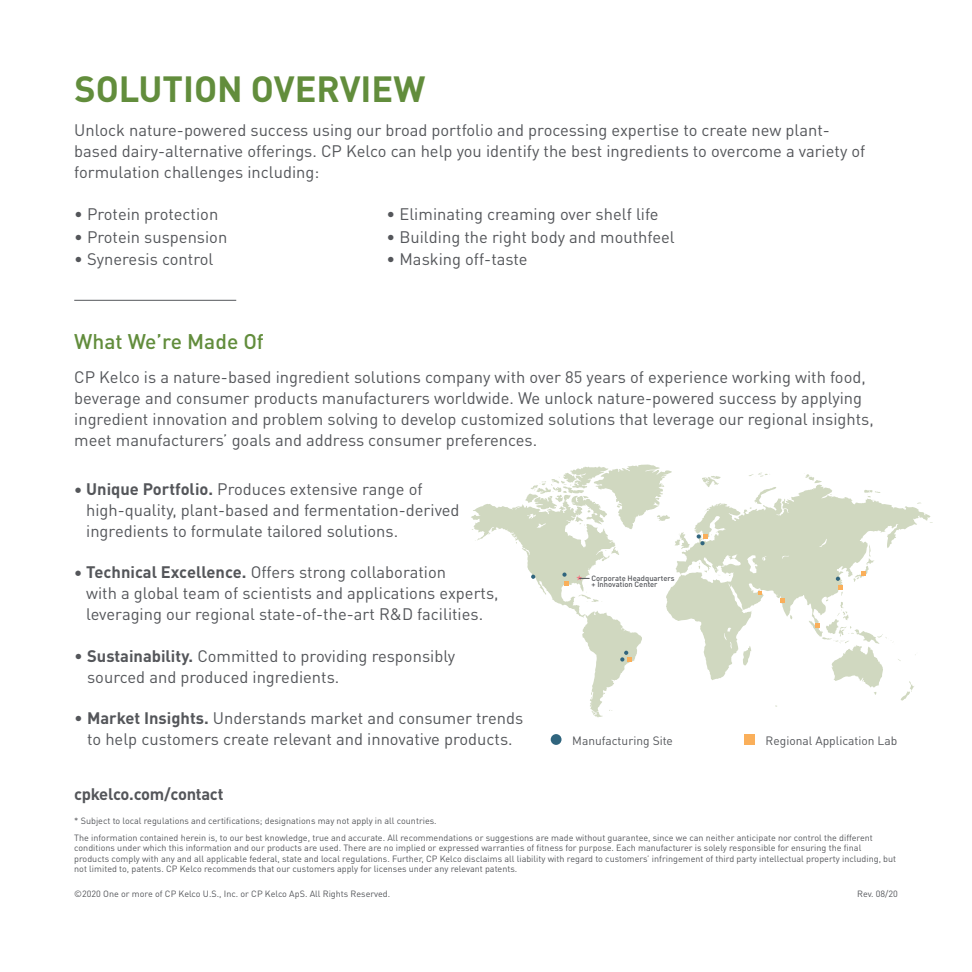
<style>
.page{position:relative;width:972px;height:972px;background:#fff}
.page>*{position:absolute;margin:0;border:0;box-sizing:border-box;transform-origin:0 0}
.headers{font:700 36px "DIN Pro";color:#628d3c}
.body{font:500 21px "DIN Pro";color:#628d3c}
.body-2{font:16.5px/21px "DIN Pro";color:#54565a}
.t1{font:700 16.5px "DIN Pro";letter-spacing:-.015em;color:#54565a}
.t2{font:12px "DIN Pro";color:#54565a}
.t3{font:9px/10.5px "DIN Pro";color:#54565a}
.t4{font:500 7.65px/6.4px "DIN Pro";color:#54565a}
.s1{font-weight:700}
</style>
<div class="page">
<hr style="left:74px;top:300px;width:162px;height:1px;background:#54565a">
<div style="left:551px;top:734px;width:11px;height:11px;background:#30657e;border-radius:50%"></div>
<div style="left:744px;top:734px;width:11px;height:11px;background:#faaf5a"></div>
<svg style="left:471px;top:504px;width:171px;height:214px"></svg>
<svg style="left:525px;top:464px;width:147px;height:91px"></svg>
<svg style="left:702px;top:476px;width:19px;height:9px"></svg>
<svg style="left:805px;top:474px;width:17px;height:9px"></svg>
<svg style="left:666px;top:485px;width:265px;height:195px"></svg>
<svg style="left:864px;top:490px;width:17px;height:11px"></svg>
<svg style="left:749px;top:486px;width:28px;height:23px"></svg>
<svg style="left:749px;top:473px;width:21px;height:4px"></svg>
<svg style="left:578px;top:592px;width:25px;height:11px"></svg>
<svg style="left:698px;top:562px;width:9px;height:11px"></svg>
<svg style="left:780px;top:599px;width:4px;height:4px"></svg>
<svg style="left:758px;top:591px;width:4px;height:4px"></svg>
<svg style="left:809px;top:544px;width:108px;height:157px"></svg>
<svg style="left:562px;top:573px;width:6px;height:13px"></svg>
<svg style="left:531px;top:575px;width:4px;height:4px"></svg>
<svg style="left:620px;top:651px;width:12px;height:11px"></svg>
<svg style="left:697px;top:531px;width:20px;height:14px"></svg>
<svg style="left:576px;top:575px;width:14px;height:6px"></svg>
<p class="headers" style="left:74px;top:61px;width:352px">SOLUTION OVERVIEW</p>
<p class="body-2" style="left:74px;top:119px;width:793px">Unlock nature-powered success using our broad portfolio and processing expertise to create new plant&shy;based dairy-alternative offerings. CP Kelco can help you identify the best ingredients to overcome a variety of formulation challenges including:</p>
<p class="body-2" style="left:74px;top:203px;width:146px">• Protein protection</p>
<p class="body-2" style="left:74px;top:226px;width:155px">• Protein suspension</p>
<p class="body-2" style="left:74px;top:248px;width:141px">• Syneresis control</p>
<p class="body-2" style="left:387px;top:203px;width:274px">• Eliminating creaming over shelf life</p>
<p class="body-2" style="left:387px;top:226px;width:290px">• Building the right body and mouthfeel</p>
<p class="body-2" style="left:387px;top:248px;width:142px">• Masking off-taste</p>
<p class="body" style="left:74px;top:325px;width:191px">What We’re Made Of</p>
<p class="body-2" style="left:74px;top:366px;width:801px">CP Kelco is a nature-based ingredient solutions company with over 85 years of experience working with food, beverage and consumer products manufacturers worldwide. We unlock nature-powered success by applying ingredient innovation and problem solving to develop customized solutions that leverage our regional insights, meet manufacturers’ goals and address consumer preferences.</p>
<p class="body-2" style="left:86px;top:478px;width:375px;text-indent:-12px"><span class="s1">• Unique Portfolio.</span> Produces extensive range of high-quality, plant-based and fermentation-derived ingredients to formulate tailored solutions.</p>
<p class="body-2" style="left:86px;top:561px;width:414px;text-indent:-12px"><span class="s1">• Technical Excellence.</span> Offers strong collaboration<br>with a global team of scientists and applications experts, leveraging our regional state-of-the-art R&amp;D facilities.</p>
<p class="body-2" style="left:87px;top:645px;width:370px;text-indent:-13px">• <span class="s1">Sustainability.</span> Committed to providing responsibly sourced and produced ingredients.</p>
<p class="body-2" style="left:74px;top:707px;width:450px;text-align:center">• <span class="s1">Market Insights.</span> Understands market and consumer trends to help customers create relevant and innovative products.</p>
<p class="t4" style="left:592px;top:574px;width:85px">Corporate Headquarters + Innovation Center</p>
<p class="t2" style="left:572px;top:732px;width:102px">Manufacturing Site</p>
<p class="t2" style="left:766px;top:732px;width:133px">Regional Application Lab</p>
<p class="t1" style="left:74px;top:781px;width:151px">cpkelco.com/contact</p>
<p class="t3" style="left:74px;top:815px;width:364px">* Subject to local regulations and certifications; designations may not apply in all countries.</p>
<p class="t3" style="left:74px;top:832px;width:824px">The information contained herein is, to our best knowledge, true and accurate. All recommendations or suggestions are made without guarantee, since we can neither anticipate nor control the different conditions under which this information and our products are used. There are no implied or expressed warranties of fitness for purpose. Each manufacturer is solely responsible for ensuring the final products comply with any and all applicable federal, state and local regulations. Further, CP Kelco disclaims all liability with regard to customers’ infringement of third party intellectual property including, but not limited to, patents. CP Kelco recommends that our customers apply for licenses under any relevant patents.</p>
<p class="t3" style="left:74px;top:888px;width:318px">©2020 One or more of CP Kelco U.S., Inc. or CP Kelco ApS. All Rights Reserved.</p>
<p class="t3" style="left:857px;top:888px;width:42px">Rev. 08/20</p>
</div>
